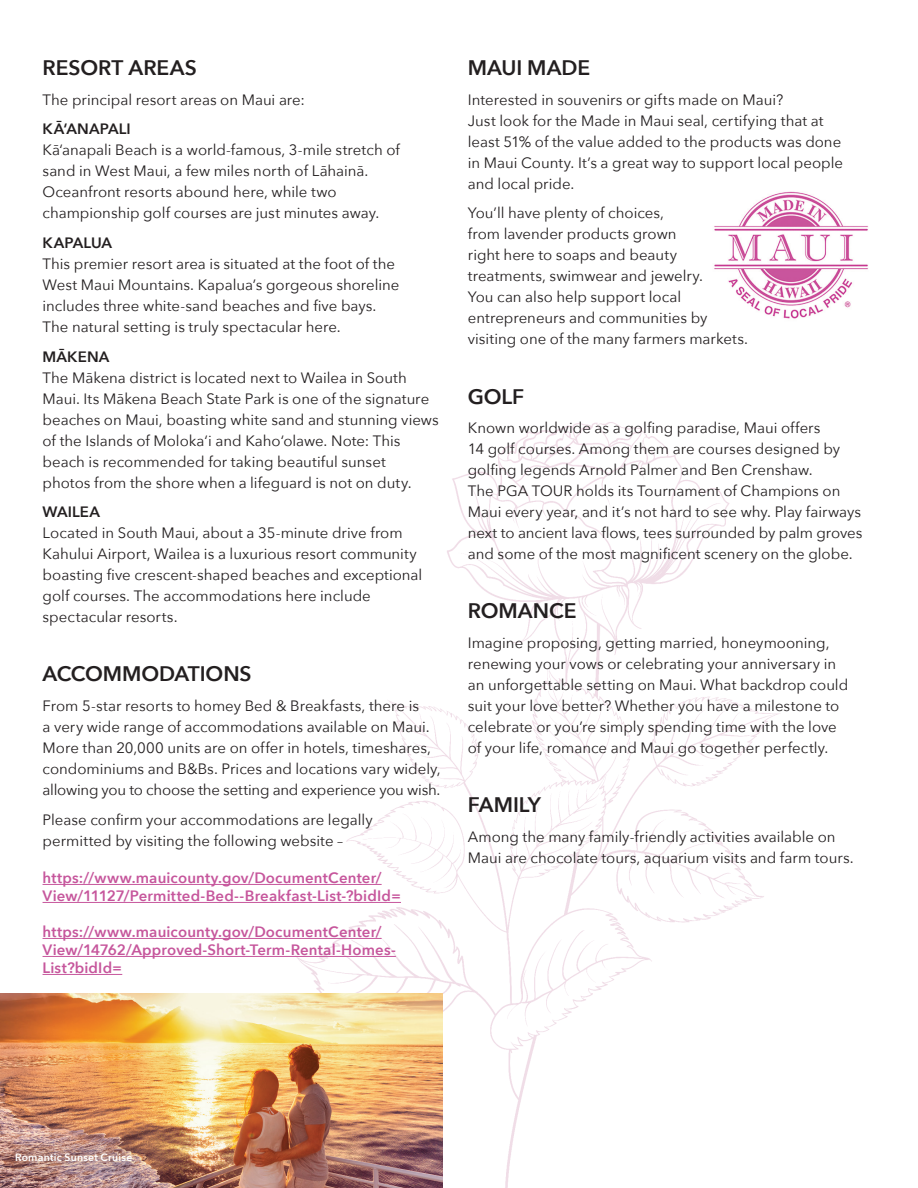
<style>
.page{position:relative;width:918px;height:1188px;background:#fff}
.page>*{position:absolute;margin:0;border:0;box-sizing:border-box;transform-origin:0 0}
.Body_copy{font:600 21px "Avenir Next";letter-spacing:-.005em;color:#231f20}
.Body_copy-2{font:15px/21px "Avenir Next";color:#231f20}
.t1{font:600 15px/18px "Avenir Next";letter-spacing:.01em;color:#c6569c}
.Body_copy-3{font:600 10.5px "Avenir Next";color:#fff}
.s1{font-weight:600}
</style>
<div class="page">
<img style="left:227px;top:422px;width:553px;height:766px">
<img style="left:0;top:994px;width:443px;height:194px">
<img style="left:714px;top:191px;width:154px;height:128px">
<img style="left:0;top:1136px;width:148px;height:44px">
<hr style="left:43px;top:884px;width:339px;height:1px;background:#c6569c">
<hr style="left:43px;top:902px;width:358px;height:1px;background:#c6569c">
<hr style="left:43px;top:938px;width:339px;height:1px;background:#c6569c">
<hr style="left:43px;top:956px;width:353px;height:1px;background:#c6569c">
<hr style="left:43px;top:974px;width:79px;height:1px;background:#c6569c">
<p class="Body_copy" style="left:43px;top:50px;width:156px">RESORT AREAS</p>
<p class="Body_copy-2" style="left:43px;top:88px;width:264px">The principal resort areas on Maui are:</p>
<p class="Body_copy-2" style="left:43px;top:118px;width:359px"><span class="s1">KĀ‘ANAPALI<br></span>Kā‘anapali Beach is a world-famous, 3-mile stretch of sand in West Maui, a few miles north of Lāhainā.<br>Oceanfront resorts abound here, while two championship golf courses are just minutes away.</p>
<p class="Body_copy-2" style="left:43px;top:232px;width:358px"><span class="s1">KAPALUA<br></span>This premier resort area is situated at the foot of the West Maui Mountains. Kapalua’s gorgeous shoreline includes three white-sand beaches and five bays.<br>The natural setting is truly spectacular here.</p>
<p class="Body_copy-2" style="left:43px;top:345px;width:398px"><span class="s1">MĀKENA<br></span>The Mākena district is located next to Wailea in South Maui. Its Mākena Beach State Park is one of the signature beaches on Maui, boasting white sand and stunning views of the Islands of Moloka‘i and Kaho‘olawe. Note: This beach is recommended for taking beautiful sunset<br>photos from the shore when a lifeguard is not on duty.</p>
<p class="Body_copy-2" style="left:43px;top:501px;width:381px"><span class="s1">WAILEA<br></span>Located in South Maui, about a 35-minute drive from Kahului Airport, Wailea is a luxurious resort community boasting five crescent-shaped beaches and exceptional golf courses. The accommodations here include spectacular resorts.</p>
<p class="Body_copy" style="left:43px;top:656px;width:211px">ACCOMMODATIONS</p>
<p class="Body_copy-2" style="left:43px;top:695px;width:400px">From 5-star resorts to homey Bed &amp; Breakfasts, there is<br>a very wide range of accommodations available on Maui.<br>More than 20,000 units are on offer in hotels, timeshares, condominiums and B&amp;Bs. Prices and locations vary widely, allowing you to choose the setting and experience you wish.</p>
<p class="Body_copy-2" style="left:43px;top:808px;width:332px">Please confirm your accommodations are legally permitted by visiting the following website –</p>
<p class="t1" style="left:43px;top:869px;width:360px">https://www.mauicounty.gov/DocumentCenter/<br>View/11127/Permitted-Bed--Breakfast-List-?bidId=</p>
<p class="t1" style="left:43px;top:923px;width:355px">https://www.mauicounty.gov/DocumentCenter/<br>View/14762/Approved-Short-Term-Rental-Homes-<br>List?bidId=</p>
<p class="Body_copy" style="left:468px;top:50px;width:124px">MAUI MADE</p>
<p class="Body_copy-2" style="left:468px;top:88px;width:377px">Interested in souvenirs or gifts made on Maui?<br>Just look for the Made in Maui seal, certifying that at least 51% of the value added to the products was done in Maui County. It’s a great way to support local people and local pride.</p>
<p class="Body_copy-2" style="left:468px;top:202px;width:282px">You’ll have plenty of choices,<br>from lavender products grown<br>right here to soaps and beauty treatments, swimwear and jewelry.<br>You can also help support local entrepreneurs and communities by visiting one of the many farmers markets.</p>
<p class="Body_copy" style="left:468px;top:378px;width:58px">GOLF</p>
<p class="Body_copy-2" style="left:468px;top:417px;width:396px">Known worldwide as a golfing paradise, Maui offers<br>14 golf courses. Among them are courses designed by golfing legends Arnold Palmer and Ben Crenshaw.<br>The PGA TOUR holds its Tournament of Champions on Maui every year, and it’s not hard to see why. Play fairways next to ancient lava flows, tees surrounded by palm groves and some of the most magnificent scenery on the globe.</p>
<p class="Body_copy" style="left:468px;top:593px;width:110px">ROMANCE</p>
<p class="Body_copy-2" style="left:468px;top:632px;width:382px">Imagine proposing, getting married, honeymooning, renewing your vows or celebrating your anniversary in an unforgettable setting on Maui. What backdrop could suit your love better? Whether you have a milestone to celebrate or you’re simply spending time with the love of your life, romance and Maui go together perfectly.</p>
<p class="Body_copy" style="left:468px;top:787px;width:75px">FAMILY</p>
<p class="Body_copy-2" style="left:468px;top:826px;width:387px">Among the many family-friendly activities available on<br>Maui are chocolate tours, aquarium visits and farm tours.</p>
<p class="Body_copy-3" style="left:15px;top:1149px;width:119px;rotate:-1deg">Romantic Sunset Cruise</p>
</div>
